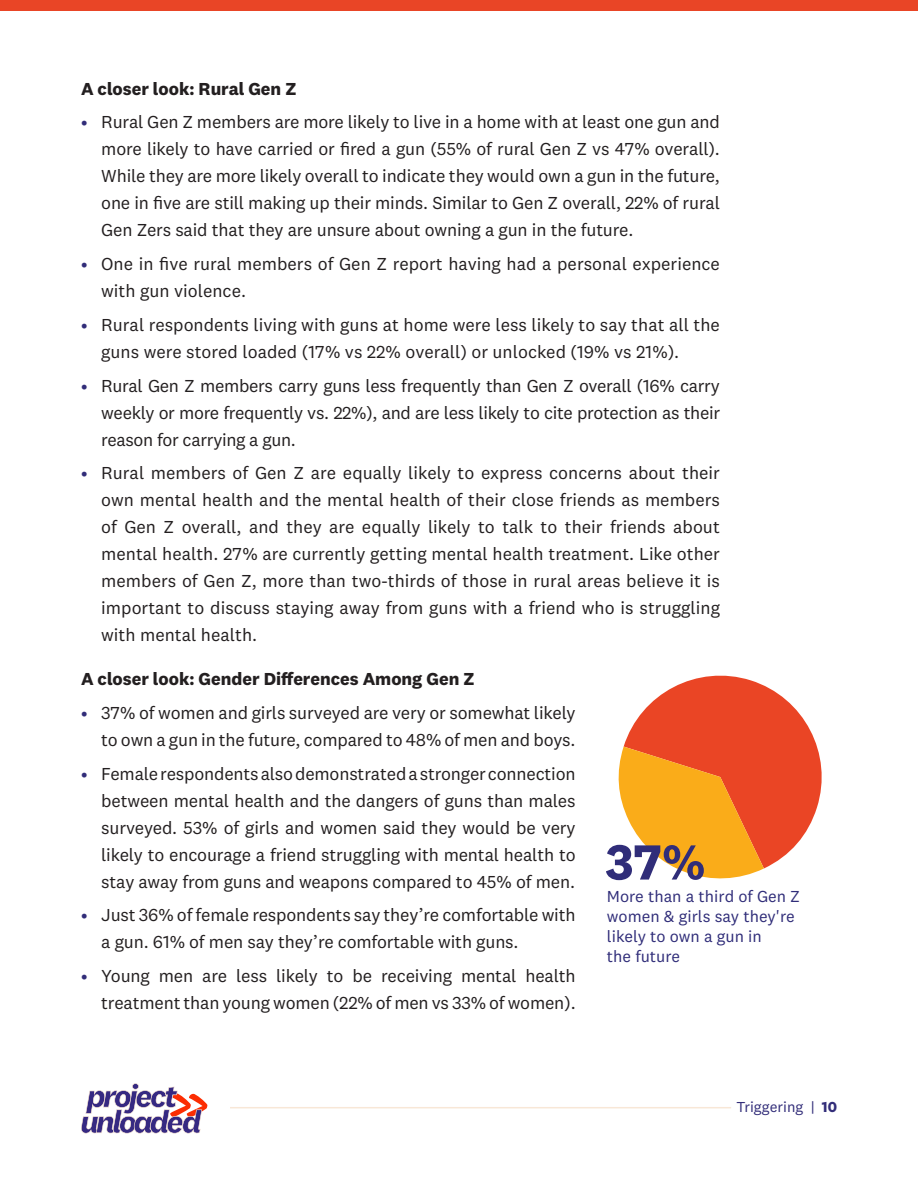
<style>
.page{position:relative;width:918px;height:1188px;background:#fff}
.page>*{position:absolute;margin:0;border:0;box-sizing:border-box;transform-origin:0 0}
.t1{font:700 51.15px "National 2";color:#302d79}
.t2{font:18px/27px "National 2";letter-spacing:-.01em;color:#231f20;text-align:justify}
.t3{font:700 18px "National 2";color:#231f20}
.t4{font:16.5px/19.8px "National 2";color:#302d79}
.t5{font:15px "National 2";color:#322d79}
.s1{color:#322d79}
.s2{font-weight:700}
</style>
<div class="page">
<hr style="left:230px;top:1107px;width:501px;height:1px;background:#f8e7d7">
<svg style="left:81px;top:1083px;width:126px;height:51px"></svg>
<div style="left:0;top:0;width:918px;height:11px;background:#e94526"></div>
<svg style="left:618px;top:675px;width:204px;height:204px"></svg>
<p class="t3" style="left:81px;top:77px;width:217px">A closer look: Rural Gen Z</p>
<p class="t2" style="left:101px;top:109px;width:620px;text-indent:-20px"><span class="s1">•</span> Rural Gen Z members are more likely to live in a home with at least one gun and more likely to have carried or fired a gun (55% of rural Gen Z vs 47% overall).<br>While they are more likely overall to indicate they would own a gun in the future, one in five are still making up their minds. Similar to Gen Z overall, 22% of rural Gen Zers said that they are unsure about owning a gun in the future.</p>
<p class="t2" style="left:101px;top:250px;width:620px;text-indent:-20px"><span class="s1">•</span> One in five rural members of Gen Z report having had a personal experience with gun violence.</p>
<p class="t2" style="left:101px;top:311px;width:620px;text-indent:-20px"><span class="s1">•</span> Rural respondents living with guns at home were less likely to say that all the guns were stored loaded (17% vs 22% overall) or unlocked (19% vs 21%).</p>
<p class="t2" style="left:101px;top:372px;width:620px;text-indent:-20px"><span class="s1">•</span> Rural Gen Z members carry guns less frequently than Gen Z overall (16% carry weekly or more frequently vs. 22%), and are less likely to cite protection as their reason for carrying a gun.</p>
<p class="t2" style="left:101px;top:460px;width:620px;text-indent:-20px"><span class="s1">•</span> Rural members of Gen Z are equally likely to express concerns about their own mental health and the mental health of their close friends as members of Gen Z overall, and they are equally likely to talk to their friends about mental health. 27% are currently getting mental health treatment. Like other members of Gen Z, more than two-thirds of those in rural areas believe it is important to discuss staying away from guns with a friend who is struggling with mental health.</p>
<p class="t3" style="left:81px;top:668px;width:395px">A closer look: Gender Differences Among Gen Z</p>
<p class="t2" style="left:81px;top:699px;width:496px;text-align:right"><span class="s1">•</span> 37% of women and girls surveyed are very or somewhat likely to own a gun in the future, compared to 48% of men and boys.</p>
<p class="t2" style="left:101px;top:760px;width:476px;text-indent:-20px"><span class="s1">•</span> Female respondents also demonstrated a stronger connection between mental health and the dangers of guns than males surveyed. 53% of girls and women said they would be very likely to encourage a friend struggling with mental health to stay away from guns and weapons compared to 45% of men.</p>
<p class="t2" style="left:101px;top:902px;width:476px;text-indent:-20px"><span class="s1">•</span> Just 36% of female respondents say they’re comfortable with a gun. 61% of men say they’re comfortable with guns.</p>
<p class="t2" style="left:81px;top:962px;width:496px;text-align:right"><span class="s1">•</span> Young men are less likely to be receiving mental health treatment than young women (22% of men vs 33% of women).</p>
<p class="t1" style="left:605px;top:830px;width:102px">37%</p>
<p class="t4" style="left:607px;top:886px;width:195px">More than a third of Gen Z women &amp; girls say they're likely to own a gun in<br>the future</p>
<p class="t5" style="left:737px;top:1098px;width:102px">Triggering | <span class="s2">10</span></p>
</div>
